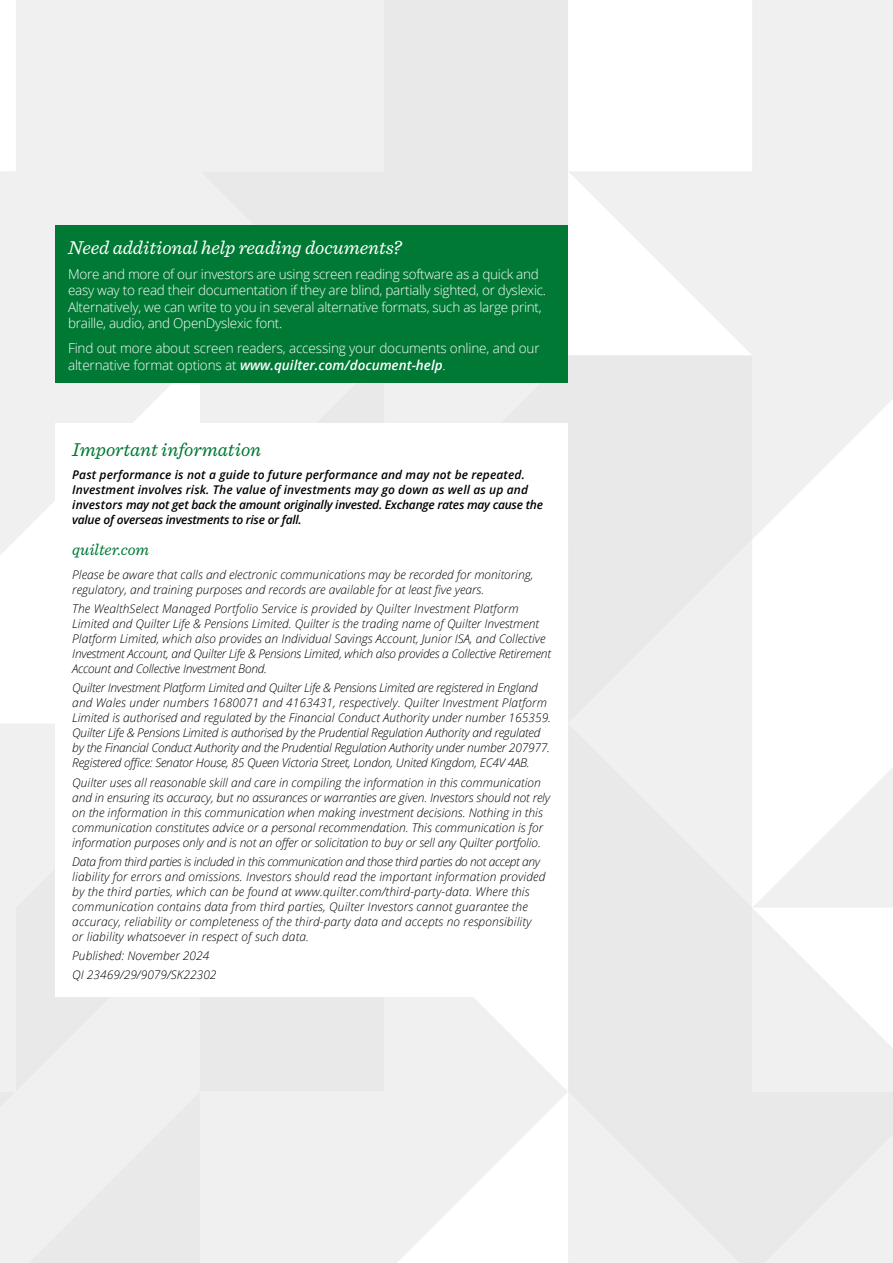
<style>
.page{position:relative;width:893px;height:1263px;background:#fff}
.page>*{position:absolute;margin:0;border:0;box-sizing:border-box;transform-origin:0 0}
.t1{font:italic 19.5px "Sentinel";color:#fff}
.t2{font:italic 19.5px "Sentinel";color:#007935}
.t3{font:italic 16.5px "Sentinel";color:#007935}
.t4{font:300 13.5px/16.5px "Open Sans";letter-spacing:-.02em;color:#fff}
.t5{font:italic 300 12px/15px "Open Sans";color:#000}
.t6{font:italic 300 12px/15px "Open Sans";letter-spacing:-.02em;color:#000}
.t7{font:italic 600 12px/15px "Open Sans";letter-spacing:.01em;color:#000}
.s1{font-weight:600;font-style:italic}
</style>
<div class="page">
<svg style="left:569px;top:0;width:324px;height:539px;fill:#f0f0f0"></svg>
<svg style="left:0;top:0;width:200px;height:555px;fill:#f0f0f0"></svg>
<svg style="left:200px;top:997px;width:368px;height:266px;fill:#f0f0f0"></svg>
<div style="left:0;top:724px;width:16px;height:368px;background:#f0f0f0"></div>
<div style="left:384px;top:355px;width:368px;height:368px;background:#e9e9e9"></div>
<div style="left:200px;top:382px;width:184px;height:41px;background:#f0f0f0"></div>
<div style="left:200px;top:0;width:368px;height:225px;background:#e9e9e9"></div>
<svg style="left:568px;top:723px;width:325px;height:540px;fill:#f0f0f0"></svg>
<div style="left:16px;top:724px;width:184px;height:368px;background:#f0f0f0"></div>
<div style="left:0;top:1092px;width:200px;height:171px;background:#f0f0f0"></div>
<div style="left:200px;top:997px;width:184px;height:95px;background:#e9e9e9"></div>
<div style="left:55px;top:423px;width:513px;height:573px;background:#fff"></div>
<div style="left:55px;top:225px;width:513px;height:157px;background:#007935"></div>
<h1 class="t1" style="left:68px;top:233px;width:335px">Need additional help reading documents?</h1>
<p class="t4" style="left:68px;top:265px;width:480px">More and more of our investors are using screen reading software as a quick and easy way to read their documentation if they are blind, partially sighted, or dyslexic.<br>Alternatively, we can write to you in several alternative formats, such as large print, braille, audio, and OpenDyslexic font.</p>
<p class="t4" style="left:68px;top:340px;width:473px">Find out more about screen readers, accessing your documents online, and our alternative format options at <span class="s1">www.quilter.com/document-help</span>.</p>
<h1 class="t2" style="left:72px;top:435px;width:190px">Important information</h1>
<p class="t7" style="left:72px;top:467px;width:472px">Past performance is not a guide to future performance and may not be repeated.<br>Investment involves risk. The value of investments may go down as well as up and investors may not get back the amount originally invested. Exchange rates may cause the value of overseas investments to rise or fall.</p>
<h2 class="t3" style="left:72px;top:537px;width:78px">quilter.com</h2>
<p class="t5" style="left:72px;top:566px;width:463px">Please be aware that calls and electronic communications may be recorded for monitoring, regulatory, and training purposes and records are available for at least five years.</p>
<p class="t5" style="left:72px;top:601px;width:480px">The WealthSelect Managed Portfolio Service is provided by Quilter Investment Platform Limited and Quilter Life &amp; Pensions Limited. Quilter is the trading name of Quilter Investment Platform Limited, which also provides an Individual Savings Account, Junior ISA, and Collective Investment Account, and Quilter Life &amp; Pensions Limited, which also provides a Collective Retirement Account and Collective Investment Bond.</p>
<p class="t6" style="left:72px;top:680px;width:480px">Quilter Investment Platform Limited and Quilter Life &amp; Pensions Limited are registered in England and Wales under numbers 1680071 and 4163431, respectively. Quilter Investment Platform Limited is authorised and regulated by the Financial Conduct Authority under number 165359.<br>Quilter Life &amp; Pensions Limited is authorised by the Prudential Regulation Authority and regulated by the Financial Conduct Authority and the Prudential Regulation Authority under number 207977.<br>Registered office: Senator House, 85 Queen Victoria Street, London, United Kingdom, EC4V 4AB.</p>
<p class="t5" style="left:72px;top:774px;width:480px">Quilter uses all reasonable skill and care in compiling the information in this communication and in ensuring its accuracy, but no assurances or warranties are given. Investors should not rely on the information in this communication when making investment decisions. Nothing in this communication constitutes advice or a personal recommendation. This communication is for information purposes only and is not an offer or solicitation to buy or sell any Quilter portfolio.</p>
<p class="t5" style="left:72px;top:853px;width:475px">Data from third parties is included in this communication and those third parties do not accept any liability for errors and omissions. Investors should read the important information provided by the third parties, which can be found at www.quilter.com/third-party-data. Where this communication contains data from third parties, Quilter Investors cannot guarantee the accuracy, reliability or completeness of the third-party data and accepts no responsibility or liability whatsoever in respect of such data.</p>
<p class="t5" style="left:72px;top:946px;width:146px;line-height:19.2px">Published: November 2024<br>QI 23469/29/9079/SK22302</p>
</div>
